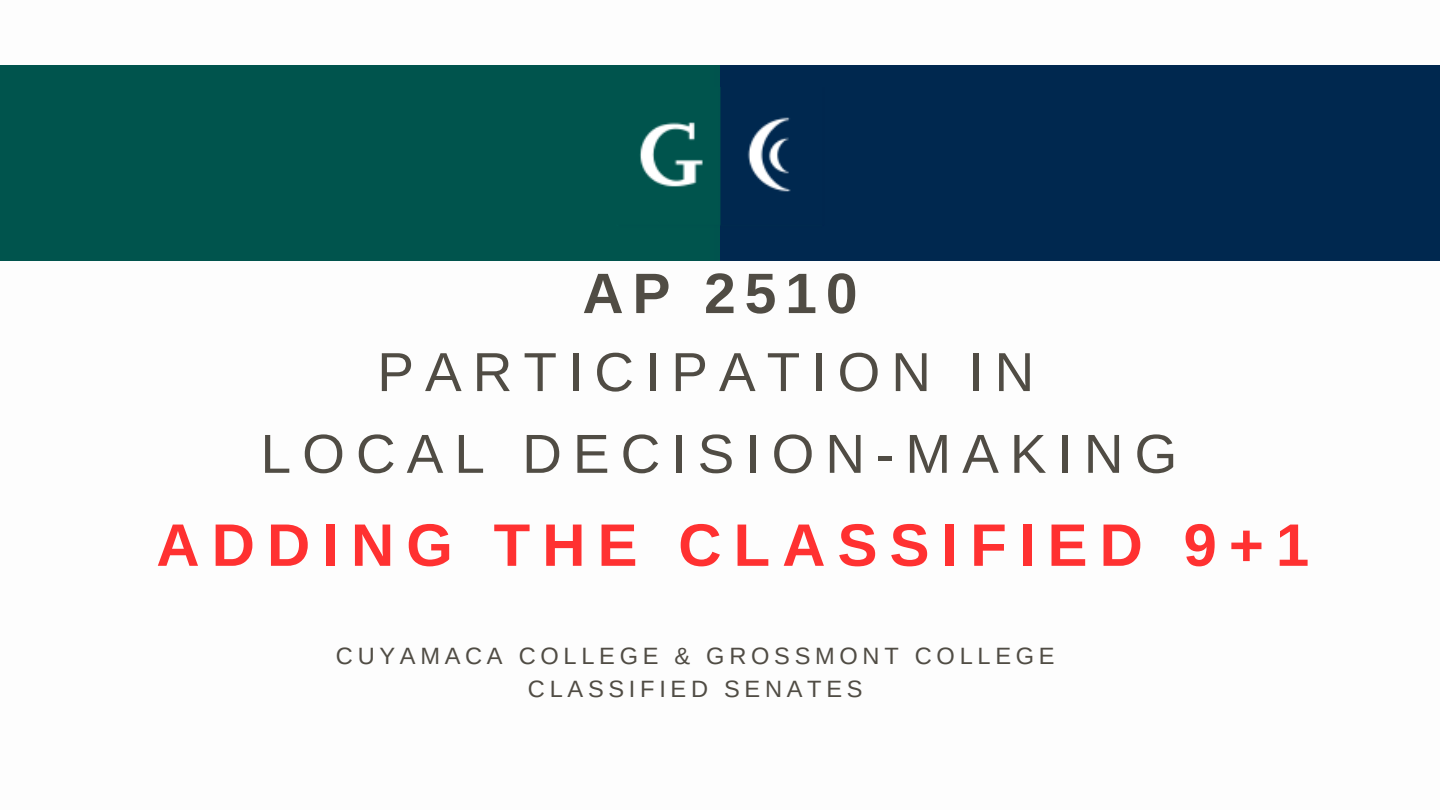
<style>
.page{position:relative;width:1440px;height:810px;background:#fff}
.page>*{position:absolute;margin:0;border:0;box-sizing:border-box;transform-origin:0 0}
.t1{font:700 60px "Arimo";letter-spacing:.2em;color:#ff3131}
.t2{font:700 57px "Arimo";letter-spacing:.155em;color:#504c44}
.t3{font:55px/81.8px "Arimo";letter-spacing:.2em;color:#504c44;text-align:center}
.t4{font:23.6px/33px "Arimo";letter-spacing:.2em;color:#504c44;text-align:center}
</style>
<div class="page">
<img style="left:0;top:66px;width:1440px;height:195px">
<img style="left:610px;top:88px;width:219px;height:150px">
<p class="t2" style="left:582px;top:261px;width:277px">AP 2510</p>
<p class="t3" style="left:261px;top:331px;width:918px">PARTICIPATION IN<br>LOCAL DECISION-MAKING</p>
<p class="t1" style="left:156px;top:512px;width:1154px">ADDING THE CLASSIFIED 9+1</p>
<p class="t4" style="left:336px;top:639px;width:720px">CUYAMACA COLLEGE &amp; GROSSMONT COLLEGE<br>CLASSIFIED SENATES</p>
</div>
